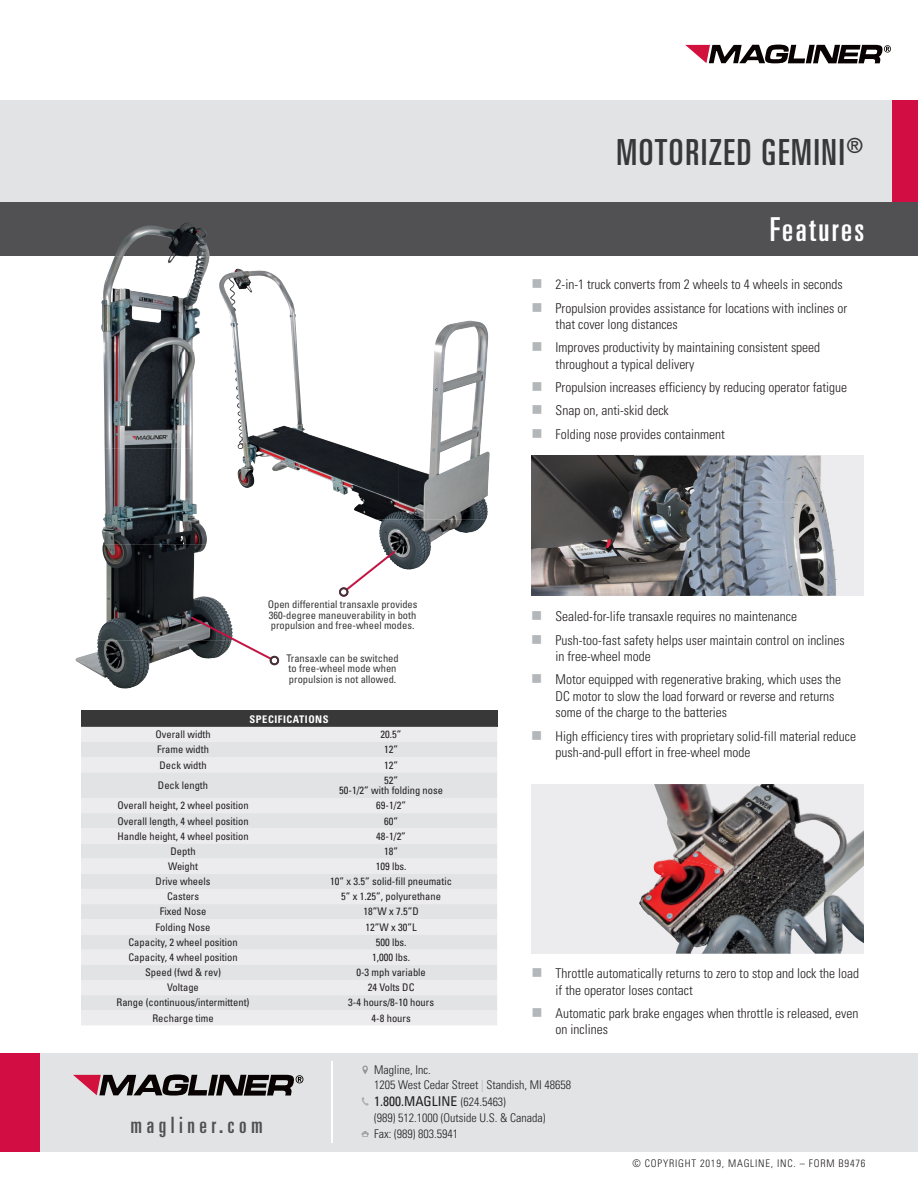
<style>
.page{position:relative;width:918px;height:1188px;background:#fff}
.page>*{position:absolute;margin:0;border:0;box-sizing:border-box;transform-origin:0 0}
.t1{font:ultra-condensed 36px "Univers LT Std";letter-spacing:.05em;color:#383839}
.t2{font:ultra-condensed 33px "Univers LT Std";letter-spacing:.075em;color:#fff}
.t3{font:ultra-condensed 22.5px "Univers LT Std";letter-spacing:.2em;color:#515153}
.t4{font:300 condensed 13.5px/16.5px "Univers LT Std";color:#231f20}
.t5{font:condensed 13.5px "Univers LT Std";color:#231f20}
.t6{font:300 condensed 12px/15px "Univers LT Std";color:#231f20}
.t7{font:condensed 10.5px/10.5px "Univers LT Std";color:#231f20;text-align:center}
.t8{font:condensed 10.5px/10.5px "Univers LT Std";color:#383839}
.t9{font:300 condensed 10.5px "Univers LT Std";letter-spacing:.075em;color:#231f20}
.t10{font:700 condensed 10.5px "Univers LT Std";letter-spacing:.05em;color:#fff}
.s1{color:#b4b7ba}
.s2{font-weight:300;font-size:12px}
</style>
<div class="page">
<div style="left:0;top:101px;width:918px;height:101px;background:#e1e3e4"></div>
<div style="left:892px;top:101px;width:26px;height:101px;background:#d20d44"></div>
<svg style="left:685px;top:45px;width:206px;height:18px"></svg>
<div style="left:0;top:1053px;width:918px;height:98px;background:#e1e3e4"></div>
<svg style="left:73px;top:1075px;width:230px;height:21px"></svg>
<svg style="left:362px;top:1066px;width:6px;height:8px"></svg>
<svg style="left:361px;top:1097px;width:8px;height:9px"></svg>
<svg style="left:362px;top:1131px;width:7px;height:6px"></svg>
<hr style="left:331px;top:1061px;width:2px;height:82px;background:#fff">
<div style="left:0;top:1053px;width:40px;height:98px;background:#d20d44"></div>
<div style="left:81px;top:711px;width:416px;height:16px;background:#383839"></div>
<div style="left:81px;top:727px;width:416px;height:298px;background:#ececee"></div>
<svg style="left:81px;top:742px;width:416px;height:268px;background:#e6e7e8"></svg>
<div style="left:0;top:202px;width:918px;height:54px;background:#515153"></div>
<img style="left:219px;top:269px;width:19px;height:37px">
<img style="left:432px;top:321px;width:56px;height:98px">
<img style="left:235px;top:369px;width:73px;height:100px">
<img style="left:308px;top:434px;width:91px;height:86px">
<img style="left:399px;top:419px;width:91px;height:101px">
<img style="left:238px;top:469px;width:70px;height:19px">
<img style="left:376px;top:519px;width:54px;height:51px">
<img style="left:101px;top:256px;width:99px;height:96px">
<img style="left:103px;top:352px;width:92px;height:96px">
<img style="left:102px;top:448px;width:105px;height:96px">
<img style="left:97px;top:544px;width:132px;height:97px">
<img style="left:76px;top:641px;width:115px;height:48px">
<img style="left:115px;top:223px;width:95px;height:33px">
<svg style="left:191px;top:617px;width:88px;height:48px"></svg>
<svg style="left:339px;top:551px;width:56px;height:46px"></svg>
<div style="left:531px;top:784px;width:333px;height:170px;background:#ececee"></div>
<img style="left:639px;top:865px;width:74px;height:89px">
<img style="left:654px;top:784px;width:79px;height:87px">
<img style="left:713px;top:871px;width:100px;height:83px">
<img style="left:733px;top:784px;width:108px;height:108px">
<img style="left:813px;top:827px;width:51px;height:127px">
<div style="left:531px;top:456px;width:333px;height:140px;background:#ececee"></div>
<img style="left:531px;top:456px;width:293px;height:46px">
<img style="left:531px;top:502px;width:302px;height:47px">
<img style="left:531px;top:549px;width:306px;height:47px">
<h1 class="t1" style="left:616px;top:131px;width:248px">MOTORIZED GEMINI<sup>®</sup></h1>
<h2 class="t2" style="left:770px;top:211px;width:96px">Features</h2>
<p class="t8" style="left:268px;top:599px;width:151px;text-align:justify">Open differential transaxle provides 360-degree maneuverability in both propulsion and free-wheel modes.</p>
<p class="t8" style="left:286px;top:653px;width:114px">Transaxle can be switched to free-wheel mode when propulsion is not allowed.</p>
<p class="t10" style="left:250px;top:712px;width:81px">SPECIFICATIONS</p>
<p class="t7" style="left:155px;top:729px;width:57px">Overall width</p>
<p class="t7" style="left:381px;top:729px;width:22px">20.5”</p>
<p class="t7" style="left:157px;top:744px;width:53px">Frame width</p>
<p class="t7" style="left:384px;top:744px;width:15px">12”</p>
<p class="t7" style="left:159px;top:759px;width:49px">Deck width</p>
<p class="t7" style="left:384px;top:759px;width:15px">12”</p>
<p class="t7" style="left:158px;top:780px;width:52px">Deck length</p>
<p class="t7" style="left:339px;top:775px;width:105px">52”<br>50-1/2” with folding nose</p>
<p class="t7" style="left:117px;top:800px;width:133px">Overall height, 2 wheel position</p>
<p class="t7" style="left:376px;top:800px;width:31px">69-1/2”</p>
<p class="t7" style="left:117px;top:815px;width:133px">Overall length, 4 wheel position</p>
<p class="t7" style="left:384px;top:815px;width:15px">60”</p>
<p class="t7" style="left:117px;top:831px;width:133px">Handle height, 4 wheel position</p>
<p class="t7" style="left:376px;top:831px;width:31px">48-1/2”</p>
<p class="t7" style="left:171px;top:846px;width:27px">Depth</p>
<p class="t7" style="left:384px;top:846px;width:15px">18”</p>
<p class="t7" style="left:168px;top:861px;width:32px">Weight</p>
<p class="t7" style="left:376px;top:861px;width:32px">109 lbs.</p>
<p class="t7" style="left:156px;top:876px;width:56px">Drive wheels</p>
<p class="t7" style="left:330px;top:876px;width:123px">10” x 3.5” solid-fill pneumatic</p>
<p class="t7" style="left:167px;top:891px;width:34px">Casters</p>
<p class="t7" style="left:341px;top:891px;width:101px">5” x 1.25”, polyurethane</p>
<p class="t7" style="left:160px;top:906px;width:48px">Fixed Nose</p>
<p class="t7" style="left:363px;top:906px;width:57px">18”W x 7.5”D</p>
<p class="t7" style="left:156px;top:922px;width:56px">Folding Nose</p>
<p class="t7" style="left:365px;top:922px;width:53px">12”W x 30”L</p>
<p class="t7" style="left:128px;top:937px;width:111px">Capacity, 2 wheel position</p>
<p class="t7" style="left:376px;top:937px;width:32px">500 lbs.</p>
<p class="t7" style="left:128px;top:952px;width:111px">Capacity, 4 wheel position</p>
<p class="t7" style="left:372px;top:952px;width:39px">1,000 lbs.</p>
<p class="t7" style="left:145px;top:967px;width:77px">Speed (fwd &amp; rev)</p>
<p class="t7" style="left:356px;top:967px;width:71px">0-3 mph variable</p>
<p class="t7" style="left:167px;top:982px;width:33px">Voltage</p>
<p class="t7" style="left:368px;top:982px;width:48px">24 Volts DC</p>
<p class="t7" style="left:117px;top:997px;width:135px">Range (continuous/intermittent)</p>
<p class="t7" style="left:348px;top:997px;width:87px">3-4 hours/8-10 hours</p>
<p class="t7" style="left:152px;top:1013px;width:63px">Recharge time</p>
<p class="t7" style="left:372px;top:1013px;width:41px">4-8 hours</p>
<p class="t4" style="left:531px;top:276px;width:313px"><span class="s1">■</span> 2-in-1 truck converts from 2 wheels to 4 wheels in seconds</p>
<p class="t4" style="left:556px;top:300px;width:293px;text-indent:-24px"><span class="s1">■</span> Propulsion provides assistance for locations with inclines or that cover long distances</p>
<p class="t4" style="left:556px;top:339px;width:266px;text-indent:-24px"><span class="s1">■</span> Improves productivity by maintaining consistent speed throughout a typical delivery</p>
<p class="t4" style="left:531px;top:379px;width:317px"><span class="s1">■</span> Propulsion increases efficiency by reducing operator fatigue</p>
<p class="t4" style="left:531px;top:402px;width:139px"><span class="s1">■</span> Snap on, anti-skid deck</p>
<p class="t4" style="left:531px;top:426px;width:195px"><span class="s1">■</span> Folding nose provides containment</p>
<p class="t4" style="left:531px;top:608px;width:267px"><span class="s1">■</span> Sealed-for-life transaxle requires no maintenance</p>
<p class="t4" style="left:556px;top:632px;width:291px;text-indent:-24px"><span class="s1">■</span> Push-too-fast safety helps user maintain control on inclines in free-wheel mode</p>
<p class="t4" style="left:556px;top:671px;width:287px;text-indent:-24px"><span class="s1">■</span> Motor equipped with regenerative braking, which uses the<br>DC motor to slow the load forward or reverse and returns some of the charge to the batteries</p>
<p class="t4" style="left:556px;top:728px;width:302px;text-indent:-24px"><span class="s1">■</span> High efficiency tires with proprietary solid-fill material reduce push-and-pull effort in free-wheel mode</p>
<p class="t4" style="left:556px;top:965px;width:305px;text-indent:-24px"><span class="s1">■</span> Throttle automatically returns to zero to stop and lock the load if the operator loses contact</p>
<p class="t4" style="left:556px;top:1005px;width:304px;text-indent:-24px"><span class="s1">■</span> Automatic park brake engages when throttle is released, even on inclines</p>
<h3 class="t3" style="left:131px;top:1112px;width:134px">magliner.com</h3>
<p class="t6" style="left:374px;top:1063px;width:199px">Magline, Inc.<br>1205 West Cedar Street <span class="s1">|</span> Standish, MI 48658</p>
<p class="t5" style="left:374px;top:1092px;width:133px">1.800.MAGLINE <span class="s2">(624.5463)</span></p>
<p class="t6" style="left:374px;top:1110px;width:173px;line-height:16.4px">(989) 512.1000 (Outside U.S. &amp; Canada)<br>Fax: (989) 803.5941</p>
<p class="t9" style="left:633px;top:1157px;width:234px">© COPYRIGHT 2019, MAGLINE, INC. – FORM B9476</p>
</div>
